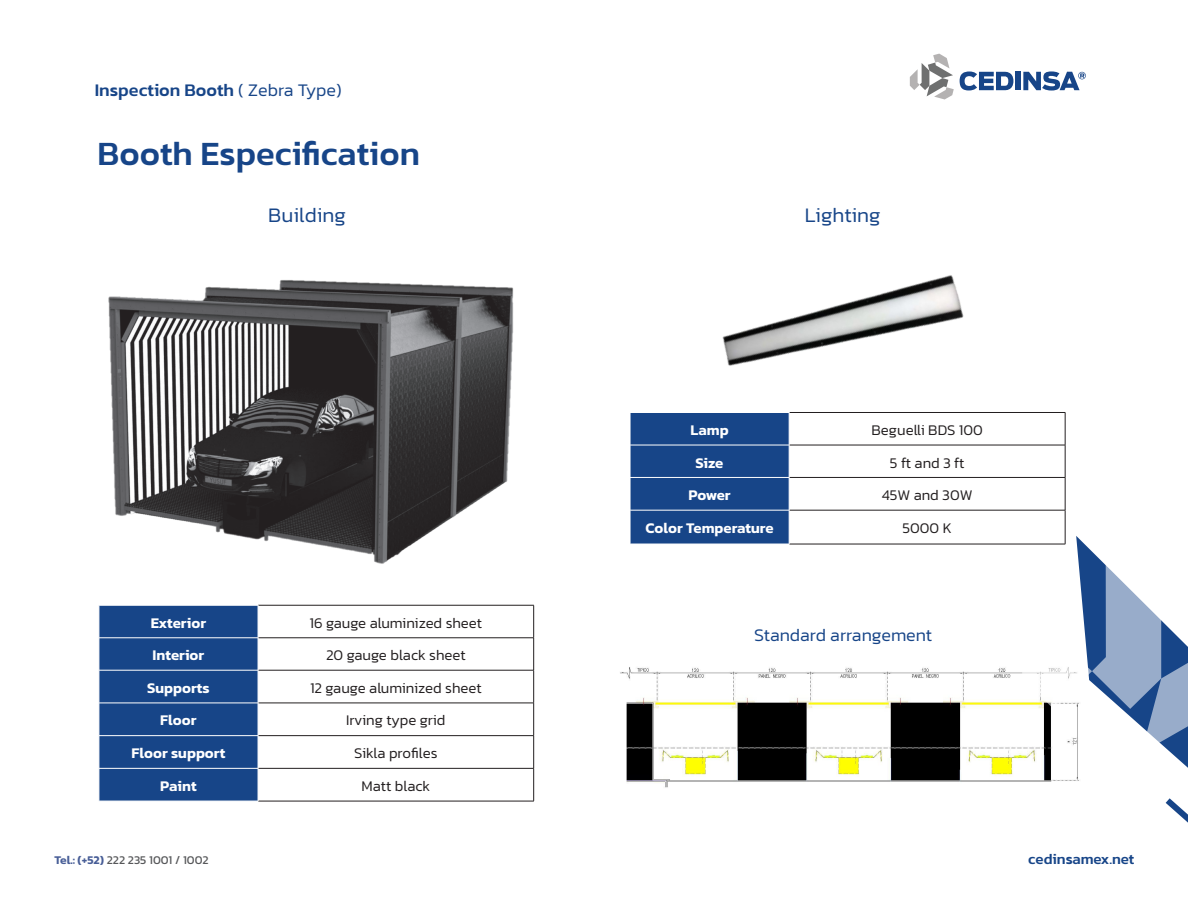
<style>
.page{position:relative;width:1188px;height:918px;background:#fff}
.page>*{position:absolute;margin:0;border:0;box-sizing:border-box;transform-origin:0 0}
.t1{font:500 34.5px "Kanit";color:#174588}
.t2{font:300 21px "Kanit";color:#174588}
.t3{font:500 18px "Kanit";color:#174588}
.t4{font:300 18px "Kanit";color:#174588}
.t5{font:300 15px "Kanit";color:#231f20}
.t6{font:600 15px "Kanit";color:#fff}
.t7{font:500 15px "Kanit";color:#174588}
.t8{font:12px "Kanit";color:#57585a}
.s1{font-weight:300}
.s2{font-weight:600;color:#485e97}
</style>
<div class="page">
<svg style="left:910px;top:54px;width:44px;height:45px"></svg>
<svg style="left:960px;top:71px;width:53px;height:20px"></svg>
<div style="left:1015px;top:72px;width:5px;height:18px;background:#174588"></div>
<svg style="left:1023px;top:71px;width:63px;height:20px"></svg>
<div style="left:631px;top:413px;width:158px;height:131px;background:#174588"></div>
<hr style="left:789px;top:412px;width:276px;height:1px;background:#231f20">
<hr style="left:1065px;top:413px;width:1px;height:32px;background:#231f20">
<hr style="left:789px;top:445px;width:276px;height:1px;background:#231f20">
<hr style="left:1065px;top:445px;width:1px;height:32px;background:#231f20">
<hr style="left:789px;top:477px;width:276px;height:1px;background:#231f20">
<hr style="left:1065px;top:478px;width:1px;height:32px;background:#231f20">
<hr style="left:789px;top:510px;width:276px;height:1px;background:#231f20">
<hr style="left:1065px;top:510px;width:1px;height:34px;background:#231f20">
<hr style="left:789px;top:544px;width:276px;height:1px;background:#231f20">
<hr style="left:789px;top:510px;width:1px;height:34px;background:#fff">
<hr style="left:630px;top:445px;width:159px;height:1px;background:#fff">
<hr style="left:630px;top:477px;width:159px;height:1px;background:#fff">
<hr style="left:630px;top:510px;width:159px;height:1px;background:#fff">
<div style="left:100px;top:606px;width:158px;height:195px;background:#174588"></div>
<hr style="left:258px;top:605px;width:276px;height:1px;background:#231f20">
<hr style="left:533px;top:605px;width:1px;height:33px;background:#231f20">
<hr style="left:258px;top:638px;width:276px;height:1px;background:#231f20">
<hr style="left:533px;top:638px;width:1px;height:32px;background:#231f20">
<hr style="left:258px;top:670px;width:276px;height:1px;background:#231f20">
<hr style="left:533px;top:670px;width:1px;height:33px;background:#231f20">
<hr style="left:258px;top:703px;width:276px;height:1px;background:#231f20">
<hr style="left:533px;top:703px;width:1px;height:32px;background:#231f20">
<hr style="left:258px;top:735px;width:276px;height:1px;background:#231f20">
<hr style="left:533px;top:736px;width:1px;height:32px;background:#231f20">
<hr style="left:258px;top:768px;width:276px;height:1px;background:#231f20">
<hr style="left:533px;top:769px;width:1px;height:32px;background:#231f20">
<hr style="left:258px;top:801px;width:276px;height:1px;background:#231f20">
<hr style="left:258px;top:605px;width:1px;height:33px;background:#fff">
<hr style="left:258px;top:638px;width:1px;height:32px;background:#fff">
<hr style="left:258px;top:670px;width:1px;height:33px;background:#fff">
<hr style="left:258px;top:703px;width:1px;height:32px;background:#fff">
<hr style="left:99px;top:638px;width:159px;height:1px;background:#fff">
<hr style="left:99px;top:670px;width:159px;height:1px;background:#fff">
<hr style="left:99px;top:703px;width:159px;height:1px;background:#fff">
<hr style="left:99px;top:735px;width:159px;height:1px;background:#fff">
<hr style="left:99px;top:768px;width:159px;height:1px;background:#fff">
<img style="left:672px;top:275px;width:341px;height:205px">
<img style="left:109px;top:280px;width:405px;height:284px">
<img style="left:620px;top:667px;width:459px;height:121px">
<svg style="left:1022px;top:515px;width:166px;height:253px"></svg>
<svg style="left:1165px;top:798px;width:23px;height:25px"></svg>
<p class="t3" style="left:95px;top:76px;width:248px">Inspection Booth <span class="s1">( Zebra Type)</span></p>
<p class="t1" style="left:97px;top:128px;width:324px">Booth Especification</p>
<p class="t2" style="left:268px;top:200px;width:79px">Building</p>
<p class="t6" style="left:151px;top:611px;width:57px">Exterior</p>
<p class="t5" style="left:310px;top:612px;width:174px">16 gauge aluminized sheet</p>
<p class="t6" style="left:153px;top:644px;width:53px">Interior</p>
<p class="t5" style="left:326px;top:645px;width:141px">20 gauge black sheet</p>
<p class="t6" style="left:147px;top:676px;width:64px">Supports</p>
<p class="t5" style="left:310px;top:677px;width:173px">12 gauge aluminized sheet</p>
<p class="t6" style="left:160px;top:709px;width:38px">Floor</p>
<p class="t5" style="left:346px;top:710px;width:101px">Irving type grid</p>
<p class="t6" style="left:132px;top:742px;width:95px">Floor support</p>
<p class="t5" style="left:354px;top:743px;width:85px">Sikla profiles</p>
<p class="t6" style="left:160px;top:774px;width:38px">Paint</p>
<p class="t5" style="left:361px;top:775px;width:70px">Matt black</p>
<p class="t2" style="left:805px;top:200px;width:77px">Lighting</p>
<p class="t6" style="left:691px;top:418px;width:40px">Lamp</p>
<p class="t5" style="left:872px;top:419px;width:113px">Beguelli BDS 100</p>
<p class="t6" style="left:696px;top:451px;width:29px">Size</p>
<p class="t5" style="left:890px;top:452px;width:76px">5 ft and 3 ft</p>
<p class="t6" style="left:688px;top:483px;width:44px">Power</p>
<p class="t5" style="left:882px;top:484px;width:92px">45W and 30W</p>
<p class="t6" style="left:646px;top:516px;width:130px">Color Temperature</p>
<p class="t5" style="left:902px;top:517px;width:51px">5000 K</p>
<p class="t4" style="left:754px;top:623px;width:180px">Standard arrangement</p>
<p class="t8" style="left:54px;top:851px;width:156px"><span class="s2">Tel.: (+52)</span> 222 235 1001 / 1002</p>
<p class="t7" style="left:1028px;top:848px;width:108px">cedinsamex.net</p>
</div>
